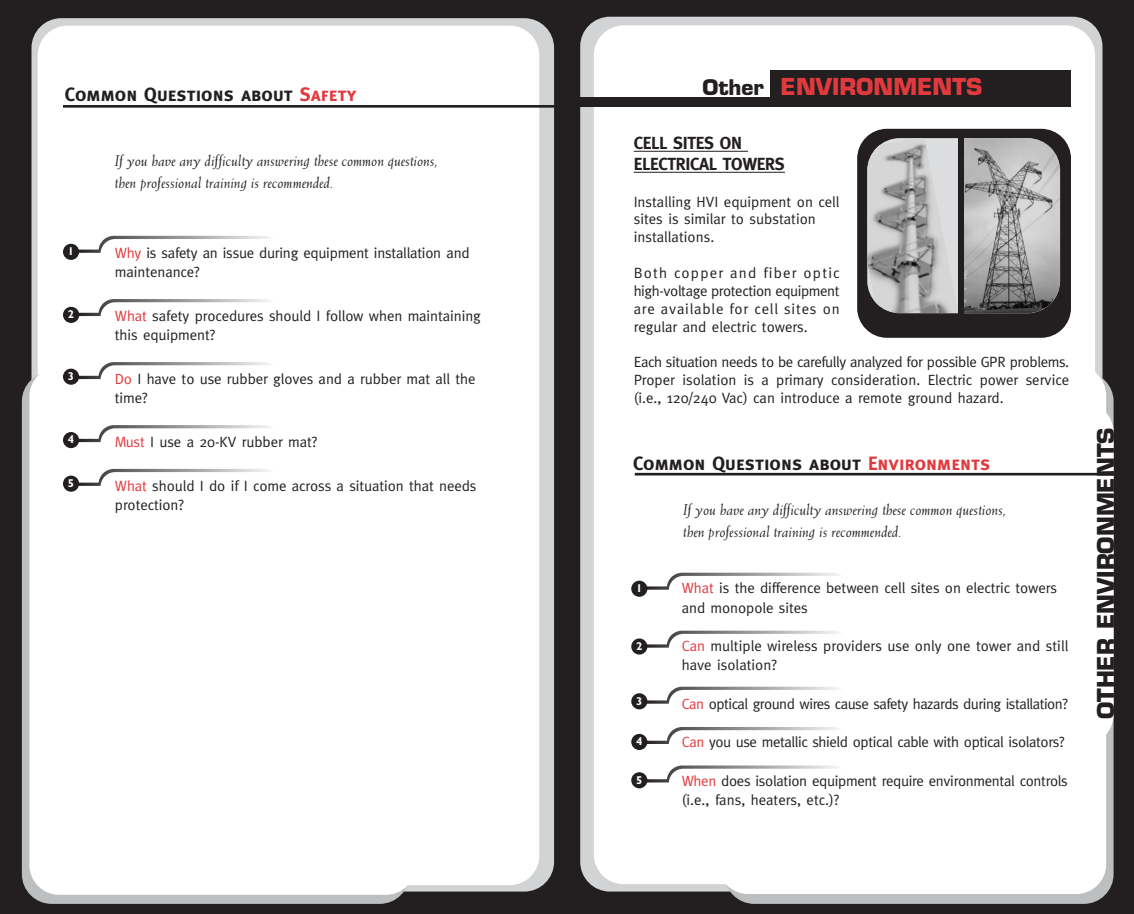
<style>
.page{position:relative;width:1134px;height:914px;background:#fff}
.page>*{position:absolute;margin:0;border:0;box-sizing:border-box;transform-origin:0 0}
.t1{font:700 22.75px "Eurostile";color:#e13a3e}
.t2{font:700 22.75px "Eurostile";color:#231f20}
.t3{font:19.25px "Meta Bold Caps";color:#231f20}
.t4{font:17.5px/21px "Meta Bold Caps";letter-spacing:-.02em;color:#231f20}
.t5{font:italic 15.75px/22.8px "Weiss";color:#231f20}
.t6{font:14.88px/17.8px "Meta";letter-spacing:-.005em;color:#231f20}
.t7{font:14.88px "Meta";letter-spacing:-.03em;color:#231f20}
.t8{font:14.88px "Meta";letter-spacing:-.025em;color:#231f20}
.t9{font:700 11.38px "Gill Sans";color:#fff}
.s1{color:#e13a3e}
.s2{font-size:21px;color:#231f20}
</style>
<div class="page">
<div style="left:567px;top:0;width:567px;height:913px;background:#231f20"></div>
<div style="left:580px;top:17px;width:522px;height:874px;background:#d1d3d4;border-radius:30px"></div>
<div style="left:594px;top:25px;width:501px;height:859px;background:#fff;border-radius:30px"></div>
<svg style="left:724px;top:372px;width:390px;height:531px;background:#cecfd0"></svg>
<div style="left:718px;top:365px;width:388px;height:529px;background:#fff;border-radius:30px"></div>
<div style="left:770px;top:71px;width:301px;height:30px;background:#231f20"></div>
<div style="left:579px;top:97px;width:492px;height:10px;background:#231f20"></div>
<hr style="left:634px;top:151px;width:114px;height:1px;background:#231f20">
<hr style="left:634px;top:172px;width:151px;height:1px;background:#231f20">
<div style="left:0;top:0;width:567px;height:913px;background:#231f20"></div>
<div style="left:32px;top:18px;width:522px;height:873px;background:#d1d3d4;border-radius:30px"></div>
<div style="left:38px;top:26px;width:501px;height:859px;background:#fff;border-radius:30px"></div>
<div style="left:22px;top:372px;width:388px;height:531px;background:#bcbec0;border-radius:30px"></div>
<div style="left:29px;top:367px;width:387px;height:527px;background:#fff;border-radius:30px"></div>
<hr style="left:63px;top:105px;width:496px;height:3px;background:#231f20">
<svg style="left:78px;top:236px;width:193px;height:17px"></svg>
<svg style="left:78px;top:299px;width:193px;height:17px"></svg>
<svg style="left:78px;top:362px;width:193px;height:17px"></svg>
<svg style="left:78px;top:425px;width:193px;height:17px"></svg>
<svg style="left:79px;top:469px;width:192px;height:17px"></svg>
<div style="left:63px;top:244px;width:16px;height:16px;background:#231f20;border-radius:50%"></div>
<div style="left:63px;top:475px;width:16px;height:16px;background:#231f20;border-radius:50%"></div>
<div style="left:63px;top:432px;width:16px;height:16px;background:#231f20;border-radius:50%"></div>
<div style="left:63px;top:368px;width:16px;height:17px;background:#231f20;border-radius:50%"></div>
<div style="left:63px;top:307px;width:16px;height:16px;background:#231f20;border-radius:8px"></div>
<div style="left:857px;top:129px;width:214px;height:209px;background:#231f20;border-radius:30px"></div>
<svg style="left:867px;top:138px;width:161px;height:175px;background:#acacac"></svg>
<img style="left:1028px;top:138px;width:32px;height:175px">
<hr style="left:635px;top:473px;width:490px;height:2px;background:#231f20">
<svg style="left:646px;top:572px;width:193px;height:17px"></svg>
<svg style="left:646px;top:630px;width:193px;height:17px"></svg>
<svg style="left:646px;top:686px;width:193px;height:17px"></svg>
<svg style="left:646px;top:727px;width:193px;height:17px"></svg>
<svg style="left:646px;top:765px;width:193px;height:17px"></svg>
<div style="left:631px;top:580px;width:16px;height:16px;background:#231f20;border-radius:50%"></div>
<div style="left:631px;top:772px;width:16px;height:16px;background:#231f20;border-radius:50%"></div>
<div style="left:631px;top:733px;width:16px;height:17px;background:#231f20;border-radius:50%"></div>
<div style="left:631px;top:693px;width:16px;height:16px;background:#231f20;border-radius:50%"></div>
<div style="left:631px;top:638px;width:16px;height:16px;background:#231f20;border-radius:50%"></div>
<div style="left:958px;top:132px;width:6px;height:190px;background:#231f20"></div>
<p class="t3" style="left:65px;top:83px;width:293px">Common Questions about <span class="s1">Safety</span></p>
<p class="t9" style="left:68px;top:247px;width:8px">1</p>
<p class="t9" style="left:68px;top:310px;width:8px">2</p>
<p class="t9" style="left:68px;top:372px;width:8px">3</p>
<p class="t9" style="left:68px;top:435px;width:8px">4</p>
<p class="t9" style="left:68px;top:479px;width:8px">5</p>
<p class="t5" style="left:115px;top:150px;width:325px">If you have any difficulty answering these common questions, then professional training is recommended.</p>
<p class="t6" style="left:115px;top:244px;width:356px;line-height:19.2px"><span class="s1">Why</span> is safety an issue during equipment installation and maintenance?</p>
<p class="t6" style="left:115px;top:307px;width:368px;line-height:19.2px"><span class="s1">What</span> safety procedures should I follow when maintaining this equipment?</p>
<p class="t6" style="left:115px;top:370px;width:362px;line-height:19.2px"><span class="s1">Do</span> I have to use rubber gloves and a rubber mat all the time?</p>
<p class="t6" style="left:115px;top:434px;width:204px"><span class="s1">Must</span> I use a 20-KV rubber mat?</p>
<p class="t6" style="left:115px;top:477px;width:363px;line-height:19.2px"><span class="s1">What</span> should I do if I come across a situation that needs protection?</p>
<h1 class="t1" style="left:702px;top:78px;width:281px"><span class="s2">Other</span> ENVIRONMENTS</h1>
<p class="t4" style="left:634px;top:132px;width:153px">CELL SITES ON<br>ELECTRICAL TOWERS</p>
<p class="t6" style="left:634px;top:194px;width:207px">Installing HVI equipment on cell sites is similar to substation installations.</p>
<p class="t6" style="left:634px;top:265px;width:207px;text-align:justify">Both copper and fiber optic high-voltage protection equipment are available for cell sites on regular and electric towers.</p>
<p class="t6" style="left:634px;top:354px;width:437px;text-align:justify">Each situation needs to be carefully analyzed for possible GPR problems.<br>Proper isolation is a primary consideration. Electric power service (i.e., 120/240 Vac) can introduce a remote ground hazard.</p>
<p class="t3" style="left:633px;top:452px;width:359px">Common Questions about <span class="s1">Environments</span></p>
<p class="t9" style="left:636px;top:584px;width:8px">1</p>
<p class="t9" style="left:636px;top:642px;width:8px">2</p>
<p class="t9" style="left:636px;top:696px;width:8px">3</p>
<p class="t9" style="left:636px;top:737px;width:8px">4</p>
<p class="t9" style="left:636px;top:775px;width:8px">5</p>
<p class="t5" style="left:683px;top:499px;width:325px">If you have any difficulty answering these common questions, then professional training is recommended.</p>
<p class="t6" style="left:682px;top:579px;width:377px;line-height:19.2px"><span class="s1">What</span> is the difference between cell sites on electric towers and monopole sites</p>
<p class="t6" style="left:682px;top:637px;width:388px;line-height:19.2px"><span class="s1">Can</span> multiple wireless providers use only one tower and still have isolation?</p>
<p class="t7" style="left:682px;top:698px;width:387px"><span class="s1">Can</span> optical ground wires cause safety hazards during istallation?</p>
<p class="t8" style="left:682px;top:736px;width:384px"><span class="s1">Can</span> you use metallic shield optical cable with optical isolators?</p>
<p class="t6" style="left:682px;top:772px;width:388px;line-height:19.2px"><span class="s1">When</span> does isolation equipment require environmental controls (i.e., fans, heaters, etc.)?</p>
<h1 class="t2" style="left:1097px;top:719px;width:293px;rotate:-90deg">OTHER ENVIRONMENTS</h1>
</div>
